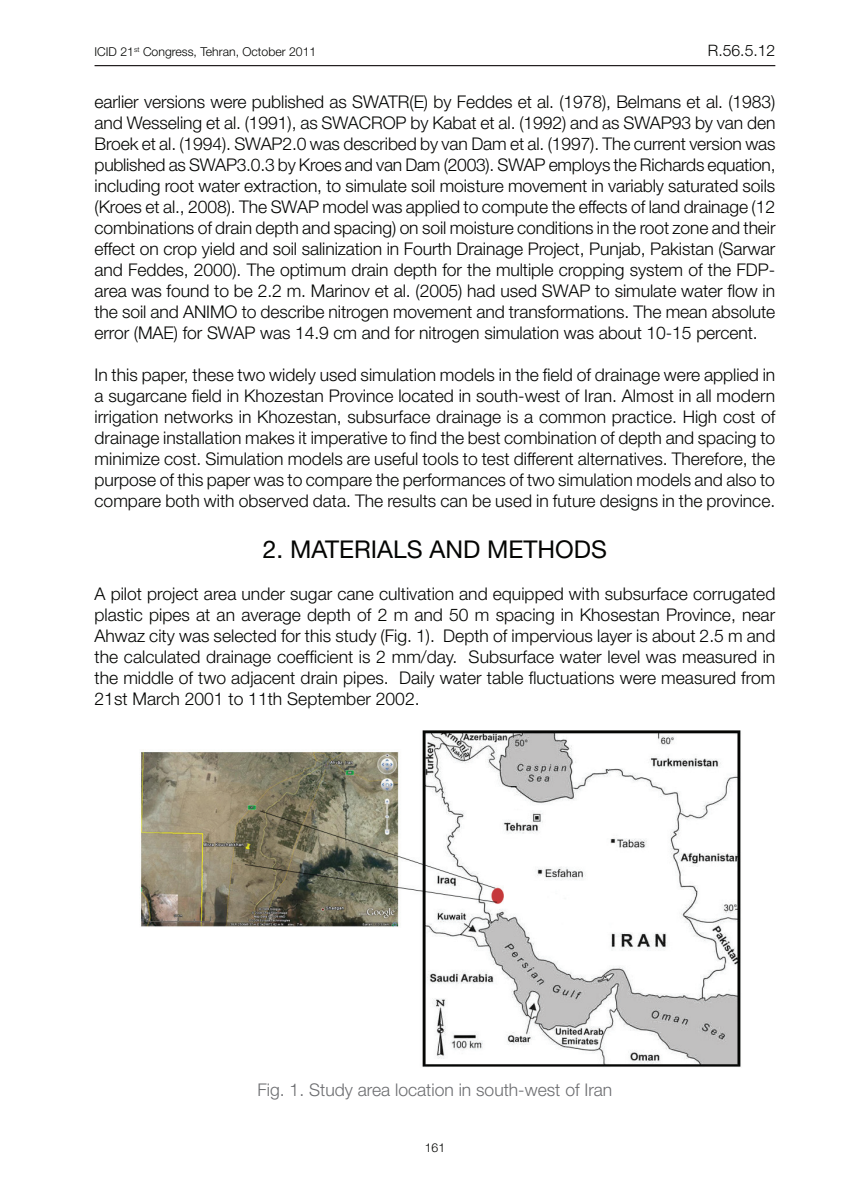
<style>
.page{position:relative;width:851px;height:1197px;background:#fff}
.page>*{position:absolute;margin:0;border:0;box-sizing:border-box;transform-origin:0 0}
.t1{font:24.5px "Helvetica Neue";color:#040503}
.t2{font:300 17.5px/21px "Helvetica Neue";color:#040503;text-align:justify}
.t3{font:300 17.5px "Helvetica Neue";color:#6c6d70}
.t4{font:300 15.75px "Helvetica Neue";color:#040503}
.t5{font:300 12.25px "Helvetica Neue";color:#040503}
</style>
<div class="page">
<hr style="left:94px;top:65px;width:681px;height:1px;background:#231f20">
<img style="left:140px;top:730px;width:601px;height:337px">
<div style="left:144px;top:984px;width:273px;height:68px;background:#fff"></div>
<p class="t5" style="left:95px;top:45px;width:223px">ICID 21<sup>st</sup> Congress, Tehran, October 2011</p>
<p class="t4" style="left:707px;top:41px;width:69px">R.56.5.12</p>
<p class="t2" style="left:94px;top:91px;width:682px">earlier versions were published as SWATR(E) by Feddes et al. (1978), Belmans et al. (1983) and Wesseling et al. (1991), as SWACROP by Kabat et al. (1992) and as SWAP93 by van den Broek et al. (1994). SWAP2.0 was described by van Dam et al. (1997). The current version was published as SWAP3.0.3 by Kroes and van Dam (2003). SWAP employs the Richards equation, including root water extraction, to simulate soil moisture movement in variably saturated soils (Kroes et al., 2008). The SWAP model was applied to compute the effects of land drainage (12 combinations of drain depth and spacing) on soil moisture conditions in the root zone and their effect on crop yield and soil salinization in Fourth Drainage Project, Punjab, Pakistan (Sarwar and Feddes, 2000). The optimum drain depth for the multiple cropping system of the FDP&shy;area was found to be 2.2 m. Marinov et al. (2005) had used SWAP to simulate water flow in the soil and ANIMO to describe nitrogen movement and transformations. The mean absolute error (MAE) for SWAP was 14.9 cm and for nitrogen simulation was about 10-15 percent.</p>
<p class="t2" style="left:94px;top:364px;width:682px">In this paper, these two widely used simulation models in the field of drainage were applied in a sugarcane field in Khozestan Province located in south-west of Iran. Almost in all modern irrigation networks in Khozestan, subsurface drainage is a common practice. High cost of drainage installation makes it imperative to find the best combination of depth and spacing to minimize cost. Simulation models are useful tools to test different alternatives. Therefore, the purpose of this paper was to compare the performances of two simulation models and also to compare both with observed data. The results can be used in future designs in the province.</p>
<h1 class="t1" style="left:263px;top:534px;width:345px">2. MATERIALS AND METHODS</h1>
<p class="t2" style="left:94px;top:583px;width:682px">A pilot project area under sugar cane cultivation and equipped with subsurface corrugated plastic pipes at an average depth of 2 m and 50 m spacing in Khosestan Province, near Ahwaz city was selected for this study (Fig. 1). Depth of impervious layer is about 2.5 m and the calculated drainage coefficient is 2 mm/day. Subsurface water level was measured in the middle of two adjacent drain pipes. Daily water table fluctuations were measured from 21st March 2001 to 11th September 2002.</p>
<p class="t3" style="left:257px;top:1079px;width:356px">Fig. 1. Study area location in south-west of Iran</p>
<p class="t5" style="left:424px;top:1141px;width:22px">161</p>
</div>
